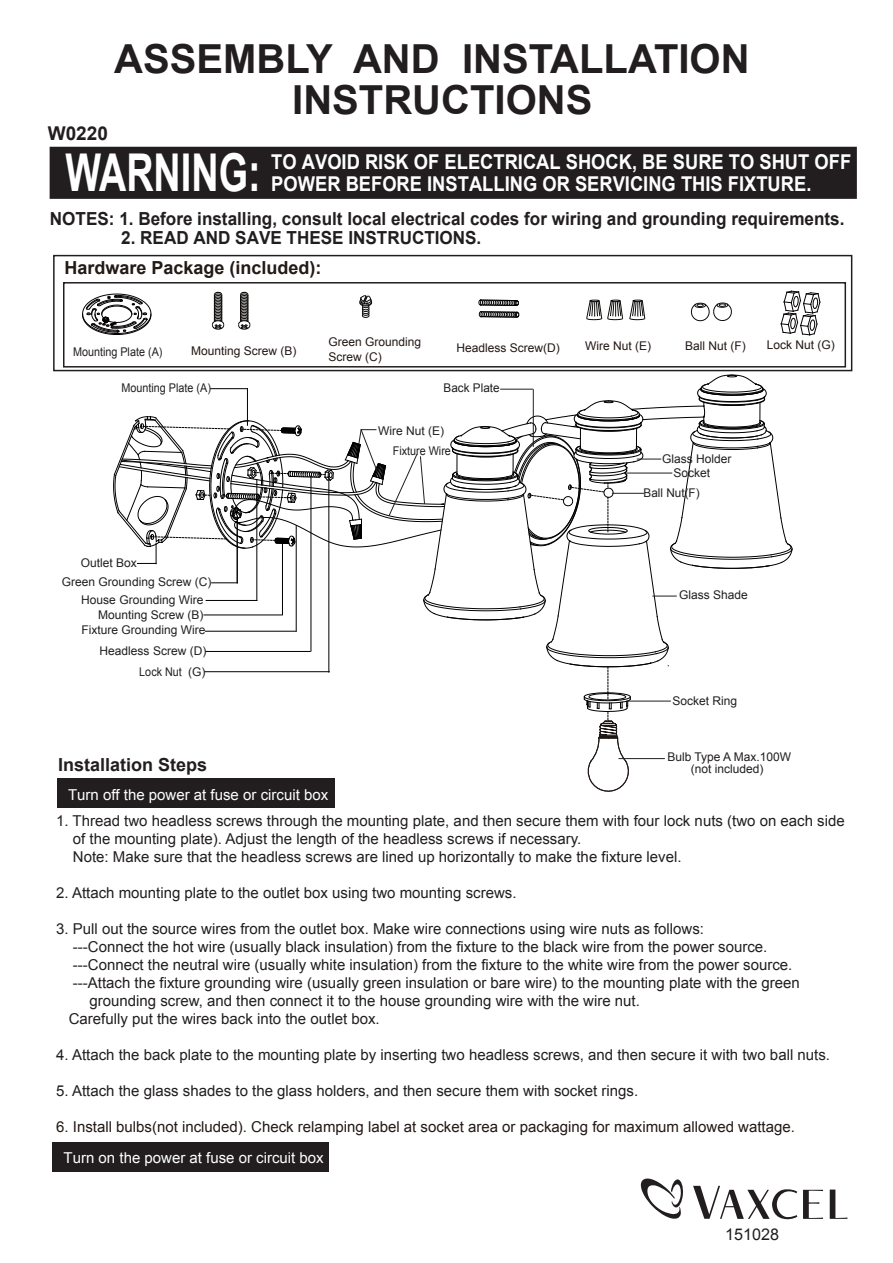
<style>
.page{position:relative;width:893px;height:1263px;background:#fff}
.page>*{position:absolute;margin:0;border:0;box-sizing:border-box;transform-origin:0 0}
.t1{font:700 52.2px "Arial";color:#fff;scale:.72 1}
.t2{font:700 40.05px/41.1px "Arial";color:#221e1f;text-align:center}
.t3{font:700 20.4px/22px "Arial";color:#fff;scale:.9 1}
.t4{font:700 19.05px "Arial";color:#221e1f}
.t5{font:700 18px "Arial";color:#221e1f;scale:.95 1}
.t6{font:700 18px "Arial";color:#231915}
.t7{font:700 18px "Arial";color:#221e1f}
.t8{font:16.2px "Arial";color:#221e1f}
.t9{font:15px/18px "Arial";color:#221e1f}
.t10{font:15px "Arial";color:#231815}
.t11{font:15px "Arial";color:#fff}
.t12{font:12px/12px "Arial";color:#221e1f;text-align:center}
.t13{font:12px/14.4px "Arial";color:#221714}
.t14{font:12px "Arial";color:#221e1f;scale:.9 1}
.s1{color:#221d1e}
</style>
<div class="page">
<svg style="left:691px;top:303px;width:41px;height:18px"></svg>
<div style="left:53px;top:255px;width:799px;height:116px;border:2px solid #221e1f"></div>
<div style="left:50px;top:147px;width:807px;height:52px;background:#221e1f"></div>
<div style="left:57px;top:779px;width:278px;height:29px;background:#221e1f"></div>
<svg style="left:830px;top:1189px;width:17px;height:30px"></svg>
<svg style="left:693px;top:1186px;width:104px;height:33px"></svg>
<svg style="left:803px;top:1190px;width:20px;height:29px"></svg>
<svg style="left:641px;top:1178px;width:42px;height:41px"></svg>
<svg style="left:359px;top:295px;width:13px;height:23px"></svg>
<svg style="left:212px;top:292px;width:12px;height:37px"></svg>
<svg style="left:238px;top:292px;width:13px;height:37px"></svg>
<svg style="left:586px;top:300px;width:37px;height:20px"></svg>
<svg style="left:629px;top:300px;width:16px;height:20px"></svg>
<div style="left:52px;top:1142px;width:277px;height:29px;background:#221e1f"></div>
<div style="left:63px;top:282px;width:783px;height:86px;border:2px solid #221e1f"></div>
<svg style="left:781px;top:291px;width:39px;height:44px"></svg>
<svg style="left:82px;top:294px;width:69px;height:41px"></svg>
<svg style="left:478px;top:299px;width:41px;height:19px"></svg>
<svg style="left:113px;top:375px;width:679px;height:417px"></svg>
<h2 class="t2" style="left:114px;top:40px;width:637px">ASSEMBLY AND INSTALLATION<br>INSTRUCTIONS</h2>
<p class="t4" style="left:48px;top:120px;width:62px">W0220</p>
<h1 class="t1" style="left:65px;top:138px;width:273px">WARNING:</h1>
<h3 class="t3" style="left:271px;top:151px;width:646px">TO AVOID RISK OF ELECTRICAL SHOCK, BE SURE TO SHUT OFF<br>POWER BEFORE INSTALLING OR SERVICING THIS FIXTURE.</h3>
<p class="t5" style="left:50px;top:206px;width:838px">NOTES: 1. Before installing, consult local electrical codes for wiring and grounding requirements.</p>
<p class="t5" style="left:121px;top:226px;width:381px">2. READ AND SAVE THESE INSTRUCTIONS.</p>
<p class="t6" style="left:65px;top:255px;width:259px">Hardware Package (included):</p>
<p class="t14" style="left:73px;top:344px;width:101px">Mounting Plate (A)</p>
<p class="t13" style="left:329px;top:335px;width:94px">Green Grounding<br>Screw (C)</p>
<p class="t13" style="left:191px;top:344px;width:107px">Mounting Screw (B)</p>
<p class="t13" style="left:456px;top:341px;width:105px">Headless Screw(D)</p>
<p class="t13" style="left:585px;top:339px;width:67px">Wire Nut (E)</p>
<p class="t14" style="left:122px;top:380px;width:101px">Mounting Plate (A)</p>
<p class="t12" style="left:444px;top:382px;width:58px">Back Plate</p>
<p class="t13" style="left:685px;top:339px;width:62px">Ball Nut (F)</p>
<p class="t13" style="left:767px;top:338px;width:70px">Lock Nut (G)</p>
<p class="t12" style="left:378px;top:424px;width:68px">Wire Nut (E)</p>
<p class="t14" style="left:393px;top:442px;width:66px">Fixture Wire</p>
<p class="t12" style="left:662px;top:453px;width:71px">Glass Holder</p>
<p class="t12" style="left:673px;top:467px;width:38px">Socket</p>
<p class="t12" style="left:81px;top:557px;width:58px">Outlet Box</p>
<p class="t12" style="left:62px;top:576px;width:151px">Green Grounding Screw (C)</p>
<p class="t12" style="left:81px;top:594px;width:124px">House Grounding Wire</p>
<p class="t12" style="left:98px;top:609px;width:107px">Mounting Screw (B)</p>
<p class="t12" style="left:81px;top:624px;width:126px">Fixture Grounding Wire</p>
<p class="t12" style="left:100px;top:645px;width:108px">Headless Screw (D)</p>
<p class="t14" style="left:139px;top:664px;width:75px">Lock Nut <span class="s1">(G)</span></p>
<p class="t12" style="left:644px;top:487px;width:58px">Ball Nut(F)</p>
<p class="t12" style="left:679px;top:588px;width:70px">Glass Shade</p>
<p class="t12" style="left:672px;top:695px;width:66px">Socket Ring</p>
<p class="t7" style="left:58px;top:752px;width:151px">Installation Steps</p>
<p class="t12" style="left:667px;top:751px;width:125px">Bulb Type A Max.100W (not included)</p>
<p class="t11" style="left:68px;top:785px;width:262px">Turn off the power at fuse or circuit box</p>
<p class="t9" style="left:73px;top:812px;width:773px;text-indent:-17px">1. Thread two headless screws through the mounting plate, and then secure them with four lock nuts (two on each side of the mounting plate). Adjust the length of the headless screws if necessary.<br>Note: Make sure that the headless screws are lined up horizontally to make the fixture level.</p>
<p class="t9" style="left:56px;top:884px;width:462px">2. Attach mounting plate to the outlet box using two mounting screws.</p>
<p class="t9" style="left:56px;top:920px;width:649px">3. Pull out the source wires from the outlet box. Make wire connections using wire nuts as follows:</p>
<p class="t9" style="left:73px;top:938px;width:696px">---Connect the hot wire (usually black insulation) from the fixture to the black wire from the power source.</p>
<p class="t9" style="left:73px;top:956px;width:721px">---Connect the neutral wire (usually white insulation) from the fixture to the white wire from the power source.</p>
<p class="t9" style="left:73px;top:974px;width:729px">---Attach the fixture grounding wire (usually green insulation or bare wire) to the mounting plate with the green</p>
<p class="t9" style="left:90px;top:992px;width:552px">grounding screw, and then connect it to the house grounding wire with the wire nut.</p>
<p class="t9" style="left:69px;top:1010px;width:312px">Carefully put the wires back into the outlet box.</p>
<p class="t9" style="left:56px;top:1046px;width:775px">4. Attach the back plate to the mounting plate by inserting two headless screws, and then secure it with two ball nuts.</p>
<p class="t9" style="left:56px;top:1082px;width:583px">5. Attach the glass shades to the glass holders, and then secure them with socket rings.</p>
<p class="t10" style="left:56px;top:1117px;width:740px">6. Install bulbs(not included). Check relamping label at socket area or packaging for maximum allowed wattage.</p>
<p class="t11" style="left:64px;top:1148px;width:262px">Turn on the power at fuse or circuit box</p>
<p class="t8" style="left:725px;top:1224px;width:55px">151028</p>
</div>
